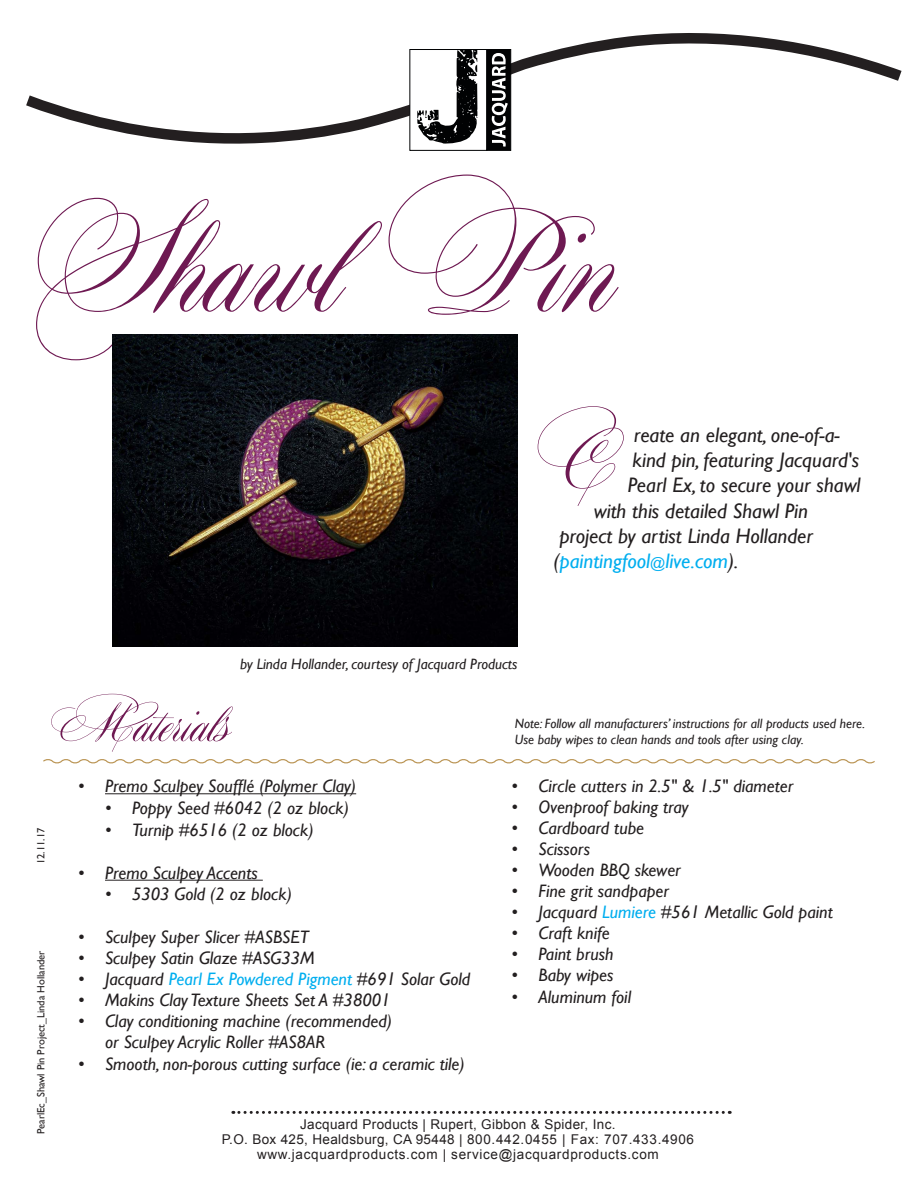
<style>
.page{position:relative;width:918px;height:1188px;background:#fff}
.page>*{position:absolute;margin:0;border:0;box-sizing:border-box;transform-origin:0 0}
.t1{font:187.5px "Maratre";color:#6e1952}
.t2{font:105px "Maratre";color:#6e1952}
.t3{font:72px "Maratre";color:#6e1952}
.t4{font:italic 21px "Gill Sans";color:#231f20}
.t5{font:italic 21px "Gill Sans";color:#00aeef}
.t6{font:italic 18px "Gill Sans";color:#231f20}
.t7{font:italic 15px "Gill Sans";color:#231f20}
.t8{font:13.5px/15px "Arial";letter-spacing:.05em;color:#231f20;text-align:center}
.t9{font:italic 13.5px/16.2px "Gill Sans";color:#231f20}
.t10{font:10.5px "Gill Sans";color:#231f20}
.s1{color:#231f20}
.s2{font-size:15px}
.s3{color:#00aeef}
</style>
<div class="page">
<img style="left:112px;top:334px;width:406px;height:312px">
<hr style="left:105px;top:793px;width:251px;height:1px;background:#231f20">
<hr style="left:105px;top:880px;width:158px;height:1px;background:#231f20">
<svg style="left:43px;top:759px;width:832px;height:5px"></svg>
<svg style="left:26px;top:33px;width:876px;height:113px"></svg>
<svg style="left:233px;top:1111px;width:497px;height:3px"></svg>
<div style="left:486px;top:49px;width:25px;height:102px;background:#010203;border:1px solid #010203"></div>
<div style="left:410px;top:49px;width:77px;height:102px;background:#fff;border:1px solid #010203"></div>
<svg style="left:417px;top:49px;width:60px;height:95px"></svg>
<svg style="left:492px;top:53px;width:16px;height:94px"></svg>
<p class="t1" style="left:26px;top:164px;width:592px">Shawl Pin</p>
<p class="t2" style="left:537px;top:403px;width:83px">C</p>
<p class="t4" style="left:634px;top:423px;width:207px">reate an elegant, one-of-a-</p>
<p class="t4" style="left:632px;top:448px;width:228px">kind pin, featuring Jacquard's</p>
<p class="t4" style="left:628px;top:473px;width:234px">Pearl Ex, to secure your shawl</p>
<p class="t4" style="left:594px;top:498px;width:216px">with this detailed Shawl Pin</p>
<p class="t4" style="left:559px;top:523px;width:255px">project by artist Linda Hollander</p>
<p class="t5" style="left:553px;top:549px;width:187px"><span class="s1">(</span>paintingfool<span class="s2">@</span>live.com<span class="s1">).</span></p>
<p class="t7" style="left:240px;top:655px;width:279px">by Linda Hollander, courtesy of Jacquard Products</p>
<p class="t3" style="left:52px;top:685px;width:181px">Materials</p>
<p class="t6" style="left:78px;top:776px;width:280px">• Premo Sculpey Soufflé (Polymer Clay)</p>
<p class="t6" style="left:105px;top:797px;width:246px">• Poppy Seed #6042 (2 oz block)</p>
<p class="t6" style="left:105px;top:819px;width:210px">• Turnip #6516 (2 oz block)</p>
<p class="t6" style="left:78px;top:862px;width:181px">• Premo Sculpey Accents</p>
<p class="t6" style="left:105px;top:884px;width:188px">• 5303 Gold (2 oz block)</p>
<p class="t6" style="left:78px;top:926px;width:232px">• Sculpey Super Slicer #ASBSET</p>
<p class="t6" style="left:78px;top:947px;width:238px">• Sculpey Satin Glaze #ASG33M</p>
<p class="t6" style="left:78px;top:968px;width:394px">• Jacquard <span class="s3">Pearl Ex Powdered Pigment</span> #691 Solar Gold</p>
<p class="t6" style="left:78px;top:989px;width:314px">• Makins Clay Texture Sheets Set A #38001</p>
<p class="t6" style="left:78px;top:1010px;width:316px">• Clay conditioning machine (recommended)</p>
<p class="t6" style="left:105px;top:1031px;width:222px">or Sculpey Acrylic Roller #AS8AR</p>
<p class="t6" style="left:78px;top:1053px;width:388px">• Smooth, non-porous cutting surface (ie: a ceramic tile)</p>
<p class="t9" style="left:515px;top:715px;width:352px">Note: Follow all manufacturers’ instructions for all products used here.<br>Use baby wipes to clean hands and tools after using clay.</p>
<p class="t6" style="left:512px;top:776px;width:283px">• Circle cutters in 2.5" &amp; 1.5" diameter</p>
<p class="t6" style="left:512px;top:797px;width:179px">• Ovenproof baking tray</p>
<p class="t6" style="left:512px;top:818px;width:134px">• Cardboard tube</p>
<p class="t6" style="left:512px;top:839px;width:80px">• Scissors</p>
<p class="t6" style="left:512px;top:860px;width:171px">• Wooden BBQ skewer</p>
<p class="t6" style="left:512px;top:881px;width:159px">• Fine grit sandpaper</p>
<p class="t6" style="left:512px;top:902px;width:323px">• Jacquard <span class="s3">Lumiere</span> #561 Metallic Gold paint</p>
<p class="t6" style="left:512px;top:923px;width:100px">• Craft knife</p>
<p class="t6" style="left:512px;top:944px;width:104px">• Paint brush</p>
<p class="t6" style="left:512px;top:965px;width:104px">• Baby wipes</p>
<p class="t6" style="left:512px;top:986px;width:121px">• Aluminum foil</p>
<p class="t10" style="left:35px;top:864px;width:38px;rotate:-90deg">12.11.17</p>
<p class="t10" style="left:35px;top:1134px;width:185px;rotate:-90deg">PearlEc_Shawl Pin Project_Linda Hollander</p>
<p class="t8" style="left:222px;top:1117px;width:474px">Jacquard Products | Rupert, Gibbon &amp; Spider, Inc.<br>P.O. Box 425, Healdsburg, CA 95448 | 800.442.0455 | Fax: 707.433.4906 www.jacquardproducts.com | service@jacquardproducts.com</p>
</div>
